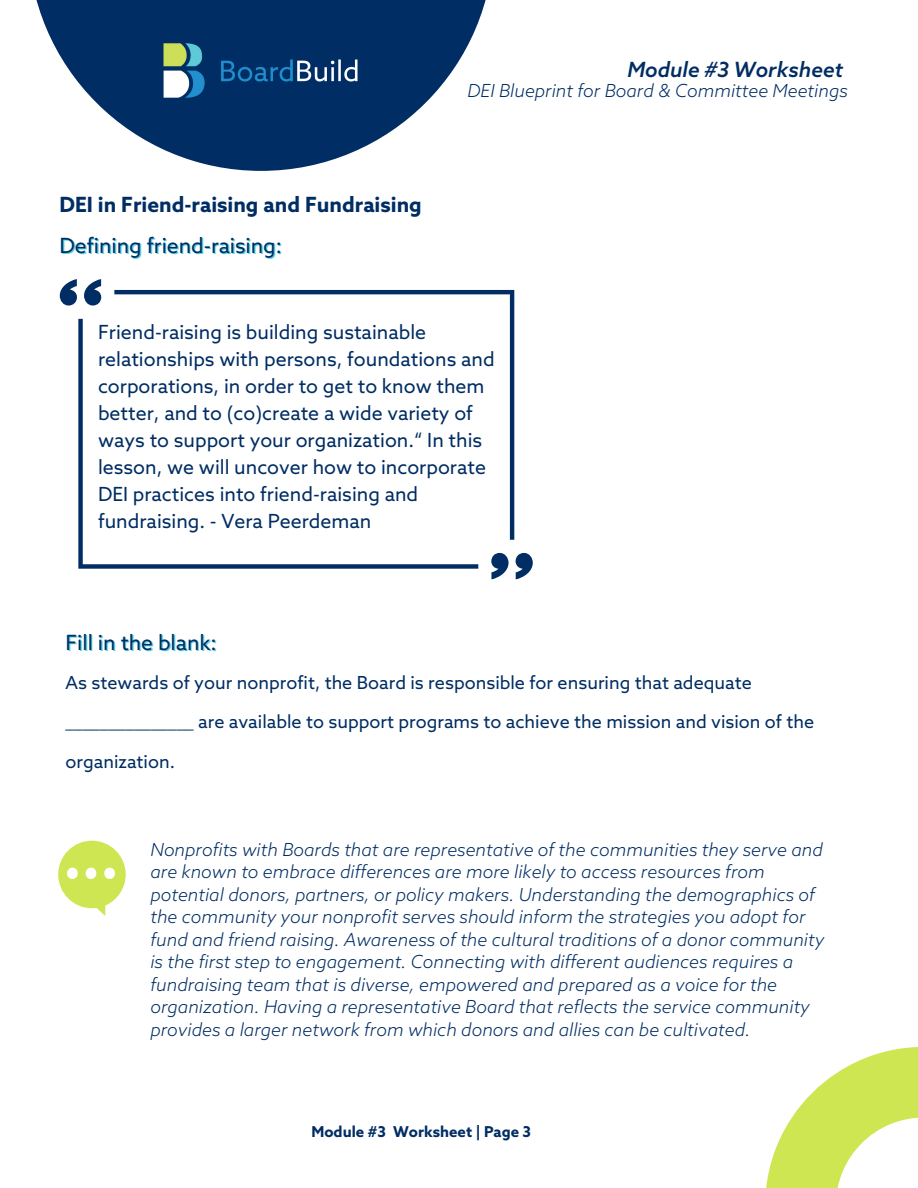
<style>
.page{position:relative;width:918px;height:1188px;background:#fff}
.page>*{position:absolute;margin:0;border:0;box-sizing:border-box;transform-origin:0 0}
.t1{font:21px "Azo Sans";color:#002d63}
.t2{font:700 21px "Azo Sans";color:#002d63}
.t3{font:italic 500 21px "Azo Sans";color:#002d63}
.t4{font:19.5px/27px "Azo Sans";color:#002d63}
.t5{font:italic 300 18px/22.5px "Azo Sans";color:#002d63}
.t6{font:18px/39.3px "Azo Sans";color:#002d63}
.t7{font:700 15px "Azo Sans";color:#002d63}
</style>
<div class="page">
<svg style="left:766px;top:1047px;width:152px;height:141px"></svg>
<svg style="left:36px;top:0;width:450px;height:171px;fill:#002d63"></svg>
<img style="left:150px;top:30px;width:221px;height:80px">
<svg style="left:114px;top:290px;width:400px;height:250px"></svg>
<svg style="left:78px;top:319px;width:400px;height:250px"></svg>
<svg style="left:84px;top:279px;width:17px;height:27px"></svg>
<svg style="left:60px;top:279px;width:17px;height:27px"></svg>
<svg style="left:491px;top:553px;width:18px;height:26px"></svg>
<svg style="left:516px;top:553px;width:17px;height:26px"></svg>
<svg style="left:58px;top:841px;width:68px;height:75px"></svg>
<div style="left:67px;top:868px;width:11px;height:11px;background:#fff;border-radius:50%"></div>
<div style="left:86px;top:868px;width:10px;height:11px;background:#fff;border-radius:50%"></div>
<div style="left:104px;top:868px;width:11px;height:11px;background:#fff;border-radius:50%"></div>
<p class="t2" style="left:59px;top:193px;width:364px">DEI in Friend-raising and Fundraising</p>
<p class="t1" style="left:59px;top:234px;width:224px">Defining friend-raising:</p>
<p class="t3" style="left:627px;top:59px;width:217px">Module #3 Worksheet</p>
<p class="t5" style="left:467px;top:81px;width:382px">DEI Blueprint for Board &amp; Committee Meetings</p>
<p class="t4" style="left:98px;top:320px;width:398px">Friend-raising is building sustainable relationships with persons, foundations and corporations, in order to get to know them better, and to (co)create a wide variety of ways to support your organization.“ In this lesson, we will uncover how to incorporate DEI practices into friend-raising and fundraising. - Vera Peerdeman</p>
<p class="t1" style="left:66px;top:632px;width:153px">Fill in the blank:</p>
<p class="t6" style="left:66px;top:664px;width:750px">As stewards of your nonprofit, the Board is responsible for ensuring that adequate _______________ are available to support programs to achieve the mission and vision of the organization.</p>
<p class="t5" style="left:150px;top:839px;width:675px">Nonprofits with Boards that are representative of the communities they serve and are known to embrace differences are more likely to access resources from potential donors, partners, or policy makers. Understanding the demographics of the community your nonprofit serves should inform the strategies you adopt for fund and friend raising. Awareness of the cultural traditions of a donor community is the first step to engagement. Connecting with different audiences requires a fundraising team that is diverse, empowered and prepared as a voice for the organization. Having a representative Board that reflects the service community provides a larger network from which donors and allies can be cultivated.</p>
<p class="t7" style="left:311px;top:1124px;width:221px">Module #3 Worksheet | Page 3</p>
</div>
